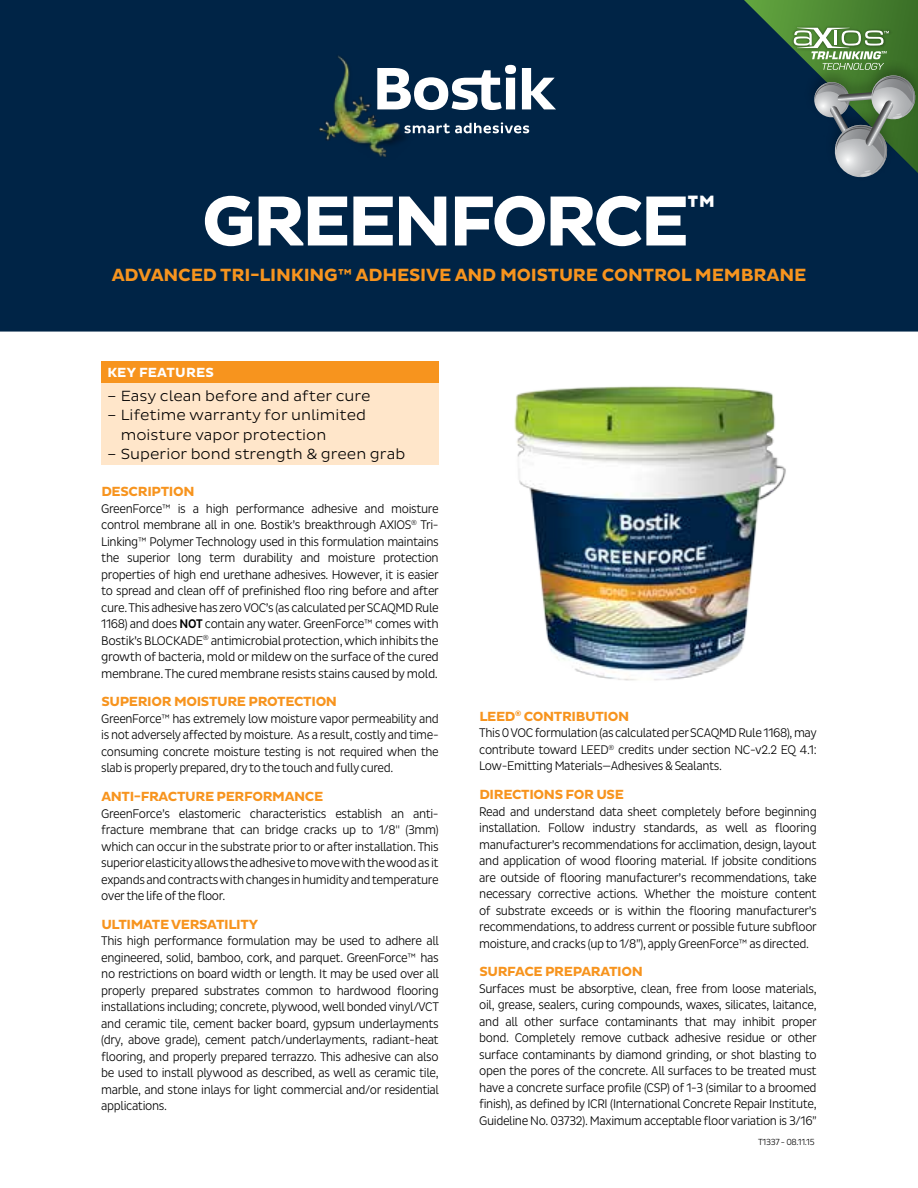
<style>
.page{position:relative;width:918px;height:1188px;background:#fff}
.page>*{position:absolute;margin:0;border:0;box-sizing:border-box;transform-origin:0 0}
.t1{font:700 72px "Pluto Sans";letter-spacing:-.05em;color:#fff}
.t2{font:700 18px "Pluto Sans";letter-spacing:-.01em;color:#f7941e}
.t3{font:300 15px/19.5px "Pluto Sans";color:#000}
.t4{font:700 13.5px "Pluto Sans";letter-spacing:-.025em;color:#f7941e}
.t5{font:700 13.5px "Pluto Sans";letter-spacing:.015em;color:#fff}
.t6{font:300 12.75px/16.5px "Pluto Sans Cond";letter-spacing:-.03em;color:#000;text-align:justify}
.t7{font:300 12.75px/16.5px "Pluto Sans Cond";letter-spacing:-.03em;color:#000;text-align:justify;scale:.96 1}
.t8{font:300 9px "Pluto Sans Cond";letter-spacing:-.03em;color:#000}
.s1{font-weight:500}
</style>
<div class="page">
<div style="left:0;top:0;width:918px;height:332px;background:#002446"></div>
<svg style="left:417px;top:122px;width:112px;height:11px"></svg>
<svg style="left:417px;top:65px;width:139px;height:45px"></svg>
<img style="left:319px;top:52px;width:98px;height:108px">
<svg style="left:717px;top:0;width:201px;height:200px;background:#315550"></svg>
<div style="left:101px;top:361px;width:338px;height:22px;background:#f7941e"></div>
<div style="left:101px;top:383px;width:338px;height:82px;background:#ffe6ca"></div>
<img style="left:514px;top:386px;width:272px;height:295px">
<h1 class="t1" style="left:202px;top:180px;width:516px">GREENFORCE<sup>™</sup></h1>
<h2 class="t2" style="left:112px;top:265px;width:696px">ADVANCED TRI-LINKING™ ADHESIVE AND MOISTURE CONTROL MEMBRANE</h2>
<p class="t5" style="left:107px;top:365px;width:108px">KEY FEATURES</p>
<p class="t3" style="left:107px;top:386px;width:265px">– Easy clean before and after cure</p>
<p class="t3" style="left:121px;top:405px;width:247px;text-indent:-14px">– Lifetime warranty for unlimited moisture vapor protection</p>
<p class="t3" style="left:107px;top:444px;width:300px">– Superior bond strength &amp; green grab</p>
<p class="t4" style="left:101px;top:484px;width:95px">DESCRIPTION</p>
<p class="t6" style="left:101px;top:500px;width:339px">GreenForce™ is a high performance adhesive and moisture control membrane all in one. Bostik’s breakthrough AXIOS<sup>®</sup> Tri-Linking™ Polymer Technology used in this formulation maintains the superior long term durability and moisture protection properties of high end urethane adhesives. However, it is easier to spread and clean off of prefinished floo ring before and after cure. This adhesive has zero VOC’s (as calculated per SCAQMD Rule 1168) and does <span class="s1">NOT</span> contain any water. GreenForce™ comes with Bostik’s BLOCKADE<sup>®</sup> antimicrobial protection, which inhibits the growth of bacteria, mold or mildew on the surface of the cured membrane. The cured membrane resists stains caused by mold.</p>
<p class="t4" style="left:101px;top:694px;width:237px">SUPERIOR MOISTURE PROTECTION</p>
<p class="t7" style="left:101px;top:710px;width:353px">GreenForce™ has extremely low moisture vapor permeability and is not adversely affected by moisture. As a result, costly and time&shy;consuming concrete moisture testing is not required when the slab is properly prepared, dry to the touch and fully cured.</p>
<p class="t4" style="left:101px;top:789px;width:224px">ANTI-FRACTURE PERFORMANCE</p>
<p class="t6" style="left:101px;top:805px;width:339px">GreenForce’s elastomeric characteristics establish an anti&shy;fracture membrane that can bridge cracks up to 1/8" (3mm) which can occur in the substrate prior to or after installation. This superior elasticity allows the adhesive to move with the wood as it expands and contracts with changes in humidity and temperature over the life of the floor.</p>
<p class="t4" style="left:101px;top:917px;width:158px">ULTIMATE VERSATILITY</p>
<p class="t6" style="left:101px;top:933px;width:339px">This high performance formulation may be used to adhere all engineered, solid, bamboo, cork, and parquet. GreenForce™ has no restrictions on board width or length. It may be used over all properly prepared substrates common to hardwood flooring installations including; concrete, plywood, well bonded vinyl/VCT and ceramic tile, cement backer board, gypsum underlayments (dry, above grade), cement patch/underlayments, radiant-heat flooring, and properly prepared terrazzo. This adhesive can also be used to install plywood as described, as well as ceramic tile, marble, and stone inlays for light commercial and/or residential applications.</p>
<p class="t4" style="left:479px;top:708px;width:151px">LEED<sup>®</sup> CONTRIBUTION</p>
<p class="t6" style="left:479px;top:725px;width:339px">This 0 VOC formulation (as calculated per SCAQMD Rule 1168), may contribute toward LEED<sup>®</sup> credits under section NC-v2.2 EQ 4.1:<br>Low-Emitting Materials—Adhesives &amp; Sealants.</p>
<p class="t4" style="left:479px;top:787px;width:146px">DIRECTIONS FOR USE</p>
<p class="t6" style="left:479px;top:803px;width:339px">Read and understand data sheet completely before beginning installation. Follow industry standards, as well as flooring manufacturer’s recommendations for acclimation, design, layout and application of wood flooring material. If jobsite conditions are outside of flooring manufacturer’s recommendations, take necessary corrective actions. Whether the moisture content of substrate exceeds or is within the flooring manufacturer’s recommendations, to address current or possible future subfloor moisture, and cracks (up to 1/8”), apply GreenForce™ as directed.</p>
<p class="t4" style="left:479px;top:964px;width:165px">SURFACE PREPARATION</p>
<p class="t6" style="left:479px;top:980px;width:339px">Surfaces must be absorptive, clean, free from loose materials, oil, grease, sealers, curing compounds, waxes, silicates, laitance, and all other surface contaminants that may inhibit proper bond. Completely remove cutback adhesive residue or other surface contaminants by diamond grinding, or shot blasting to open the pores of the concrete. All surfaces to be treated must have a concrete surface profile (CSP) of 1-3 (similar to a broomed finish), as defined by ICRI (International Concrete Repair Institute, Guideline No. 03732). Maximum acceptable floor variation is 3/16”</p>
<p class="t8" style="left:758px;top:1137px;width:58px">T1337 - 08.11.15</p>
</div>
